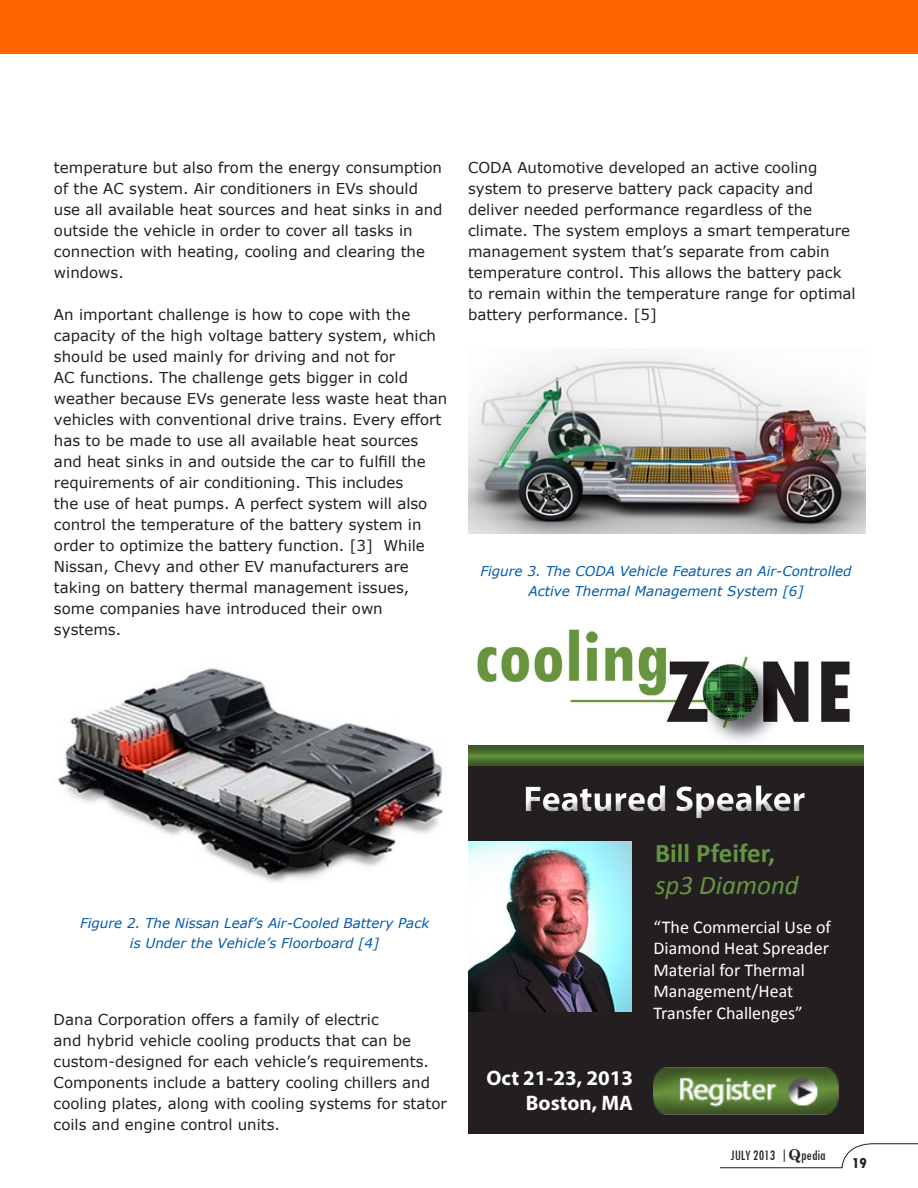
<style>
.page{position:relative;width:918px;height:1188px;background:#fff}
.page>*{position:absolute;margin:0;border:0;box-sizing:border-box;transform-origin:0 0}
.t1{font:700 36px "Myriad Pro";color:#fff}
.t2{font:700 27px "Calibri";color:#659540}
.t3{font:italic 27px "Calibri";color:#659540}
.t4{font:700 21px/25.2px "Myriad Pro";color:#fff;text-align:right}
.t5{font:18px/21.6px "Calibri";color:#fff}
.t6{font:15px/21px "Verdana";color:#231f20}
.t7{font:condensed 15px "Tw Cen";color:#231f20}
.t8{font:800 condensed 15px "Tw Cen";color:#231f20}
.t9{font:italic 13.5px/19.5px "Verdana";color:#015aaa;text-align:center}
.s1{font-family:"Century Schoolbook";font-weight:700;font-stretch:normal}
</style>
<div class="page">
<svg style="left:720px;top:1143px;width:198px;height:25px"></svg>
<div style="left:0;top:0;width:918px;height:54px;background:#f60"></div>
<div style="left:717px;top:1145px;width:123px;height:20px;background:#fff"></div>
<img style="left:58px;top:668px;width:385px;height:214px">
<img style="left:469px;top:355px;width:397px;height:178px">
<div style="left:468px;top:760px;width:396px;height:374px;background:#231f20"></div>
<img style="left:468px;top:841px;width:164px;height:171px">
<img style="left:477px;top:629px;width:373px;height:113px">
<div style="left:468px;top:743px;width:396px;height:24px;background:#231f20;opacity:.5"></div>
<img style="left:653px;top:1067px;width:186px;height:48px">
<p class="t6" style="left:54px;top:157px;width:390px">temperature but also from the energy consumption of the AC system. Air conditioners in EVs should use all available heat sources and heat sinks in and outside the vehicle in order to cover all tasks in connection with heating, cooling and clearing the windows.</p>
<p class="t6" style="left:54px;top:304px;width:395px">An important challenge is how to cope with the capacity of the high voltage battery system, which should be used mainly for driving and not for<br>AC functions. The challenge gets bigger in cold weather because EVs generate less waste heat than vehicles with conventional drive trains. Every effort has to be made to use all available heat sources and heat sinks in and outside the car to fulfill the requirements of air conditioning. This includes<br>the use of heat pumps. A perfect system will also control the temperature of the battery system in order to optimize the battery function. [3] While Nissan, Chevy and other EV manufacturers are taking on battery thermal management issues, some companies have introduced their own systems.</p>
<p class="t6" style="left:468px;top:157px;width:389px">CODA Automotive developed an active cooling system to preserve battery pack capacity and deliver needed performance regardless of the climate. The system employs a smart temperature management system that’s separate from cabin temperature control. This allows the battery pack to remain within the temperature range for optimal battery performance. [5]</p>
<p class="t9" style="left:480px;top:561px;width:373px">Figure 3. The CODA Vehicle Features an Air-Controlled<br>Active Thermal Management System [6]</p>
<p class="t9" style="left:80px;top:914px;width:351px">Figure 2. The Nissan Leaf’s Air-Cooled Battery Pack is Under the Vehicle’s Floorboard [4]</p>
<p class="t6" style="left:54px;top:1009px;width:395px">Dana Corporation offers a family of electric<br>and hybrid vehicle cooling products that can be custom-designed for each vehicle’s requirements.<br>Components include a battery cooling chillers and cooling plates, along with cooling systems for stator coils and engine control units.</p>
<h1 class="t1" style="left:524px;top:776px;width:283px">Featured Speaker</h1>
<h2 class="t2" style="left:655px;top:836px;width:122px">Bill Pfeifer,</h2>
<h2 class="t3" style="left:655px;top:867px;width:145px">sp3 Diamond</h2>
<p class="t5" style="left:654px;top:916px;width:179px">“The Commercial Use of<br>Diamond Heat Spreader<br>Material for Thermal<br>Management/Heat<br>Transfer Challenges”</p>
<h3 class="t4" style="left:486px;top:1064px;width:148px">Oct 21-23, 2013<br>Boston, MA</h3>
<p class="t7" style="left:731px;top:1147px;width:97px">JULY 2013 |<span class="s1">QQ</span>pedia</p>
<p class="t7" style="left:727px;top:1148px;width:68px">MARCH 2012 |</p>
<p class="t7" style="left:805px;top:1148px;width:26px">pedia</p>
<p class="t8" style="left:852px;top:1154px;width:16px">19</p>
</div>
